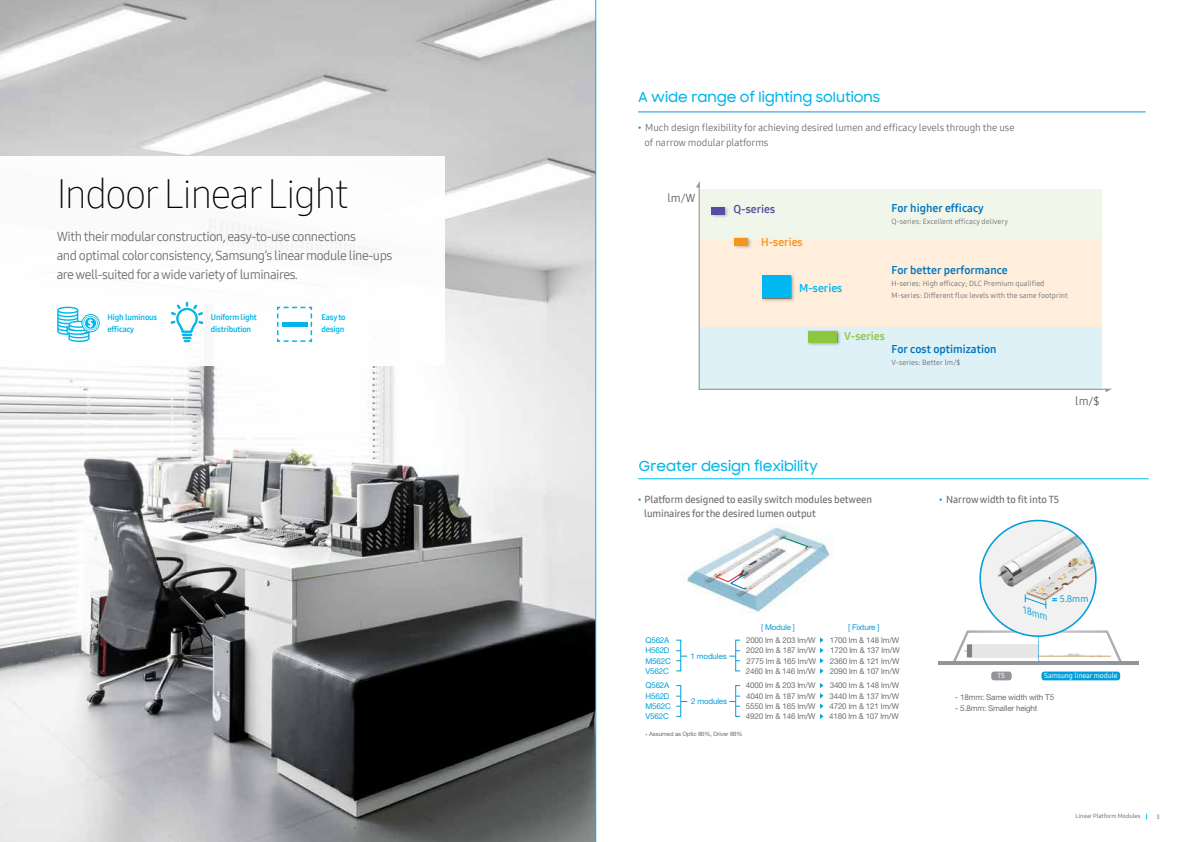
<style>
.page{position:relative;width:1191px;height:842px;background:#fff}
.page>*{position:absolute;margin:0;border:0;box-sizing:border-box;transform-origin:0 0}
.t1{font:40px "Samsung One 200";letter-spacing:-.04em;color:#000}
.t2{font:500 14px "Samsung Sharp Sans";color:#00b6e8}
.t3{font:13px/19px "Samsung One 400";letter-spacing:-.04em;color:#6d6e71}
.t4{font:11.5px "Samsung One 400";color:#58595b}
.t5{font:11.1px "Samsung One 700";color:#0074be}
.t6{font:11.1px "Samsung One 700";color:#8dc63f}
.t7{font:11.1px "Samsung One 700";color:#f7941e}
.t8{font:11.1px "Samsung One 700";color:#534ea1}
.t9{font:11.1px "Samsung One 700";color:#00b8f1}
.t10{font:10.4px "Samsung One 800";color:#fff}
.t11{font:10px "Samsung One 600";letter-spacing:-.01em;color:#6d6e71}
.t12{font:10px/15px "Samsung One 400";letter-spacing:-.01em;color:#6d6e71}
.t13{font:9.4px "Samsung One 500";color:#009fda}
.t14{font:italic 9.4px "Samsung One 500";color:#009fda}
.t15{font:8px "Helvetica Neue LT Pro";letter-spacing:-.02em;color:#6d6e71}
.t16{font:8px "Helvetica Neue LT Pro";letter-spacing:-.02em;color:#009fda}
.t17{font:8px/12px "Samsung One 700";letter-spacing:-.02em;color:#00b6e8}
.t18{font:7.4px/12px "Samsung One 400";color:#6d6e71}
.t19{font:7.2px "Samsung One 500";letter-spacing:-.01em;color:#fff}
.t20{font:6px "Helvetica Neue LT Pro";letter-spacing:-.02em;color:#6d6e71}
.t21{font:6px "Samsung One 500";color:#6d6e71}
.s1{font-family:"Samsung One 600";font-size:7px;color:#009fda}
.s2{font-size:7px;color:#009fda}
</style>
<div class="page">
<div style="left:699px;top:318px;width:402px;height:71px;background:#ddf1f7"></div>
<div style="left:699px;top:189px;width:402px;height:71px;background:#f0f7ea"></div>
<div style="left:699px;top:239px;width:402px;height:87px;background:#ffeedb"></div>
<hr style="left:699px;top:389px;width:407px;height:1px;background:#939598">
<hr style="left:698px;top:186px;width:1px;height:204px;background:#939598">
<svg style="left:696px;top:181px;width:4px;height:6px"></svg>
<svg style="left:1105px;top:389px;width:7px;height:3px"></svg>
<img style="left:734px;top:237px;width:17px;height:11px">
<div style="left:735px;top:238px;width:13px;height:7px;background:#f7941e"></div>
<img style="left:762px;top:275px;width:32px;height:26px">
<div style="left:762px;top:275px;width:29px;height:23px;background:#00b8f1"></div>
<img style="left:808px;top:330px;width:32px;height:15px">
<div style="left:808px;top:331px;width:29px;height:11px;background:#8dc63f"></div>
<img style="left:711px;top:207px;width:17px;height:10px">
<div style="left:711px;top:207px;width:14px;height:7px;background:#534ea1"></div>
<hr style="left:638px;top:112px;width:507px;height:1px;background:#009fda">
<img style="left:686px;top:525px;width:147px;height:89px">
<svg style="left:715px;top:571px;width:32px;height:18px"></svg>
<svg style="left:780px;top:537px;width:29px;height:12px"></svg>
<div style="left:991px;top:671px;width:20px;height:9px;background:#939598;border-radius:3px"></div>
<div style="left:1041px;top:671px;width:79px;height:9px;background:#009fda;border-radius:3px"></div>
<svg style="left:938px;top:629px;width:201px;height:36px"></svg>
<img style="left:980px;top:520px;width:115px;height:116px;border-radius:58px">
<div style="left:979px;top:520px;width:117px;height:117px;border:2px solid #009fda;border-radius:50%"></div>
<svg style="left:1024px;top:594px;width:22px;height:14px"></svg>
<svg style="left:1052px;top:598px;width:5px;height:3px"></svg>
<div style="left:735px;top:640px;width:5px;height:31px;border:1px solid #009fda"></div>
<div style="left:735px;top:685px;width:5px;height:31px;border:1px solid #009fda"></div>
<svg style="left:729px;top:650px;width:11px;height:11px"></svg>
<svg style="left:729px;top:696px;width:11px;height:11px"></svg>
<svg style="left:678px;top:650px;width:9px;height:11px"></svg>
<svg style="left:678px;top:696px;width:9px;height:11px"></svg>
<svg style="left:820px;top:637px;width:3px;height:37px"></svg>
<svg style="left:820px;top:683px;width:3px;height:36px"></svg>
<hr style="left:638px;top:479px;width:510px;height:1px;background:#00b6e8">
<img style="left:0;top:0;width:595px;height:842px">
<div style="left:0;top:156px;width:445px;height:210px;background:#fff"></div>
<svg style="left:276px;top:306px;width:37px;height:36px"></svg>
<div style="left:282px;top:322px;width:25px;height:5px;background:#00b6e8"></div>
<svg style="left:170px;top:302px;width:34px;height:41px"></svg>
<svg style="left:57px;top:307px;width:33px;height:35px"></svg>
<div style="left:81px;top:314px;width:19px;height:18px;border:3px solid #00b6e8;border-radius:50%"></div>
<svg style="left:83px;top:315px;width:15px;height:16px"></svg>
<div style="left:82px;top:315px;width:17px;height:16px;border:1px solid #fff;border-radius:50%"></div>
<div style="left:84px;top:317px;width:13px;height:12px;border:1px solid #fff;border-radius:50%"></div>
<hr style="left:595px;top:0;width:1px;height:842px;background:#00b6e8">
<h1 class="t1" style="left:57px;top:167px;width:293px">Indoor Linear Light</h1>
<h3 class="t3" style="left:57px;top:227px;width:337px">With their modular construction, easy-to-use connections<br>and optimal color consistency, Samsung’s linear module line-ups are well-suited for a wide variety of luminaires.</h3>
<p class="t17" style="left:321px;top:311px;width:26px">Easy to design</p>
<p class="t17" style="left:211px;top:311px;width:48px">Uniform light distribution</p>
<p class="t17" style="left:107px;top:311px;width:51px">High luminous efficacy</p>
<h3 class="t10" style="left:88px;top:316px;width:7px">$</h3>
<h2 class="t2" style="left:638px;top:87px;width:244px">A wide range of lighting solutions</h2>
<p class="t12" style="left:644px;top:119px;width:371px;text-indent:-6px"><span class="s1">•</span> Much design flexibility for achieving desired lumen and efficacy levels through the use of narrow modular platforms</p>
<h3 class="t4" style="left:667px;top:190px;width:30px">lm/W</h3>
<h3 class="t8" style="left:733px;top:202px;width:43px">Q-series</h3>
<h3 class="t7" style="left:761px;top:234px;width:43px">H-series</h3>
<h3 class="t9" style="left:799px;top:280px;width:45px">M-series</h3>
<h3 class="t5" style="left:891px;top:200px;width:94px">For higher efficacy</h3>
<p class="t18" style="left:891px;top:215px;width:118px">Q-series: Excellent efficacy delivery</p>
<h3 class="t5" style="left:891px;top:263px;width:118px">For better performance</h3>
<p class="t18" style="left:891px;top:277px;width:178px">H-series: High efficacy; DLC Premium qualified<br>M-series: Different flux levels with the same footprint</p>
<h3 class="t6" style="left:844px;top:328px;width:42px">V-series</h3>
<h3 class="t5" style="left:891px;top:342px;width:106px">For cost optimization</h3>
<p class="t18" style="left:891px;top:356px;width:70px">V-series: Better lm/$</p>
<h3 class="t4" style="left:1075px;top:393px;width:26px">lm/$</h3>
<h2 class="t2" style="left:639px;top:456px;width:180px">Greater design flexibility</h2>
<p class="t11" style="left:638px;top:492px;width:236px"><span class="s2">•</span> Platform designed to easily switch modules between</p>
<p class="t11" style="left:939px;top:492px;width:122px"><span class="s2">•</span> Narrow width to fit into T5</p>
<p class="t11" style="left:644px;top:506px;width:173px">luminaires for the desired lumen output</p>
<p class="t16" style="left:761px;top:622px;width:35px">[ Module ]</p>
<p class="t16" style="left:848px;top:622px;width:33px">[ Fixture ]</p>
<p class="t16" style="left:645px;top:635px;width:25px">Q562A</p>
<p class="t15" style="left:746px;top:635px;width:71px">2000 lm &amp; 203 lm/W</p>
<p class="t15" style="left:829px;top:635px;width:71px">1700 lm &amp; 148 lm/W</p>
<p class="t16" style="left:645px;top:681px;width:25px">Q562A</p>
<p class="t15" style="left:746px;top:681px;width:71px">4000 lm &amp; 203 lm/W</p>
<p class="t15" style="left:829px;top:681px;width:71px">3400 lm &amp; 148 lm/W</p>
<p class="t16" style="left:645px;top:645px;width:26px">H562D</p>
<p class="t15" style="left:746px;top:645px;width:71px">2020 lm &amp; 187 lm/W</p>
<p class="t15" style="left:830px;top:645px;width:71px">1720 lm &amp; 137 lm/W</p>
<p class="t16" style="left:645px;top:691px;width:26px">H562D</p>
<p class="t15" style="left:746px;top:691px;width:71px">4040 lm &amp; 187 lm/W</p>
<p class="t15" style="left:829px;top:691px;width:71px">3440 lm &amp; 137 lm/W</p>
<p class="t16" style="left:690px;top:651px;width:38px">1 modules</p>
<p class="t16" style="left:691px;top:697px;width:38px">2 modules</p>
<p class="t16" style="left:645px;top:656px;width:27px">M562C</p>
<p class="t15" style="left:746px;top:656px;width:71px">2775 lm &amp; 165 lm/W</p>
<p class="t15" style="left:830px;top:656px;width:71px">2360 lm &amp; 121 lm/W</p>
<p class="t16" style="left:645px;top:701px;width:27px">M562C</p>
<p class="t15" style="left:746px;top:701px;width:71px">5550 lm &amp; 165 lm/W</p>
<p class="t15" style="left:829px;top:701px;width:71px">4720 lm &amp; 121 lm/W</p>
<p class="t16" style="left:645px;top:666px;width:25px">V562C</p>
<p class="t15" style="left:746px;top:666px;width:71px">2460 lm &amp; 146 lm/W</p>
<p class="t15" style="left:830px;top:666px;width:71px">2090 lm &amp; 107 lm/W</p>
<p class="t16" style="left:645px;top:711px;width:25px">V562C</p>
<p class="t15" style="left:746px;top:711px;width:71px">4920 lm &amp; 146 lm/W</p>
<p class="t15" style="left:829px;top:711px;width:71px">4180 lm &amp; 107 lm/W</p>
<p class="t20" style="left:645px;top:730px;width:98px">* Assumed as Optic 86%, Driver 88%</p>
<p class="t14" style="left:1026px;top:604px;width:27px;rotate:18deg">18mm</p>
<p class="t13" style="left:1060px;top:593px;width:30px">5.8mm</p>
<p class="t19" style="left:997px;top:670px;width:9px">T5</p>
<p class="t19" style="left:1044px;top:670px;width:75px">Samsung linear module</p>
<p class="t15" style="left:955px;top:692px;width:100px">- 18mm: Same width with T5</p>
<p class="t15" style="left:955px;top:703px;width:84px">- 5.8mm: Smaller height</p>
<p class="t21" style="left:1075px;top:812px;width:66px">Linear Platform Modules</p>
<p class="t21" style="left:1156px;top:813px;width:5px">3</p>
</div>
